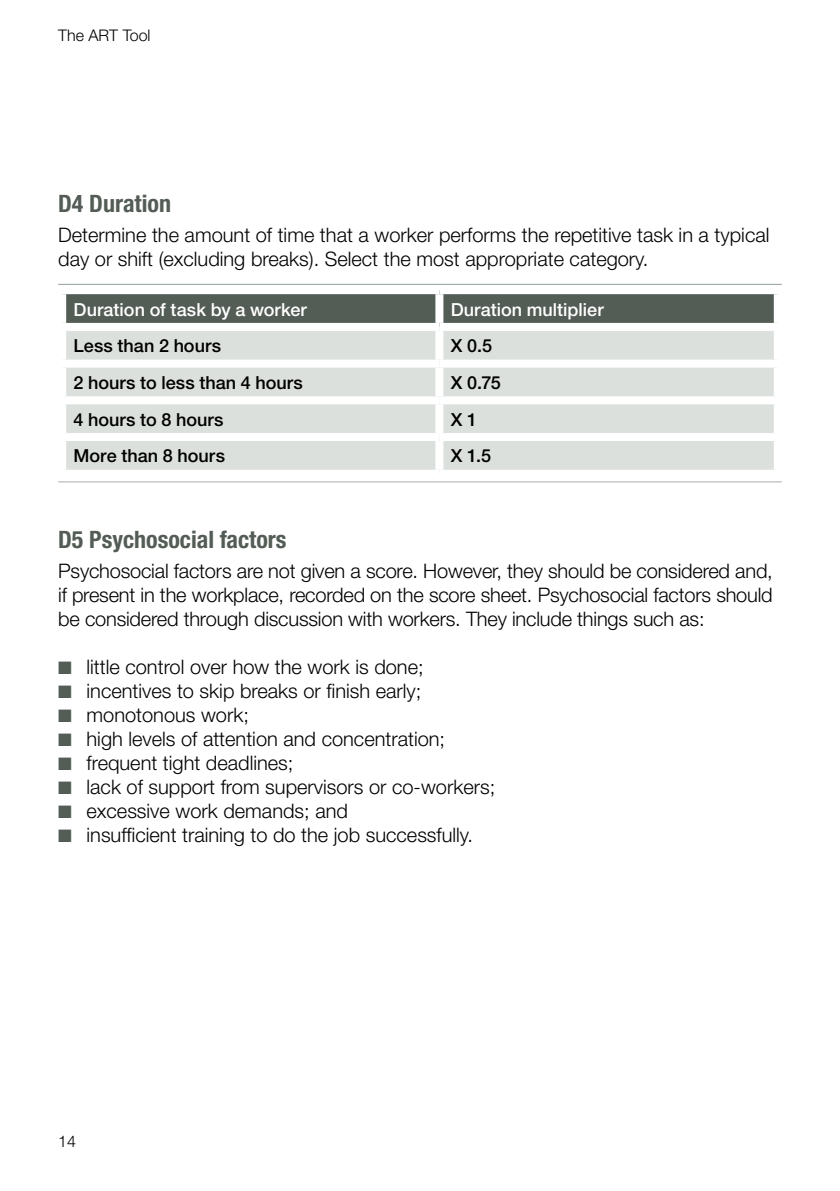
<style>
.page{position:relative;width:840px;height:1191px;background:#fff}
.page>*{position:absolute;margin:0;border:0;box-sizing:border-box;transform-origin:0 0}
.t1{font:700 condensed 24px "Helvetica Neue";color:#535c55}
.t2{font:300 20px/24px "Helvetica Neue";color:#000}
.t3{font:500 18px/36.8px "Helvetica Neue";color:#000}
.t4{font:500 18px "Helvetica Neue";color:#fff}
.t5{font:300 16px "Helvetica Neue";color:#000}
.s1{color:#535c55}
</style>
<div class="page">
<hr style="left:58px;top:284px;width:723px;height:1px;background:#969f98">
<hr style="left:58px;top:481px;width:723px;height:1px;background:#a7afa9">
<svg style="left:66px;top:294px;width:707px;height:29px;background:#545d56"></svg>
<div style="left:66px;top:331px;width:707px;height:139px;background:#dce0dc"></div>
<div style="left:435px;top:294px;width:8px;height:29px;background:#fff"></div>
<div style="left:435px;top:331px;width:8px;height:28px;background:#fff"></div>
<div style="left:58px;top:359px;width:381px;height:8px;background:#fff"></div>
<div style="left:439px;top:359px;width:342px;height:8px;background:#fff"></div>
<div style="left:435px;top:367px;width:8px;height:29px;background:#fff"></div>
<div style="left:58px;top:396px;width:381px;height:8px;background:#fff"></div>
<div style="left:439px;top:396px;width:342px;height:8px;background:#fff"></div>
<div style="left:435px;top:404px;width:8px;height:29px;background:#fff"></div>
<div style="left:58px;top:433px;width:381px;height:8px;background:#fff"></div>
<div style="left:439px;top:433px;width:342px;height:8px;background:#fff"></div>
<div style="left:435px;top:441px;width:8px;height:29px;background:#fff"></div>
<p class="t5" style="left:58px;top:25px;width:94px">The ART Tool</p>
<p class="t1" style="left:58px;top:189px;width:114px">D4 Duration</p>
<p class="t2" style="left:58px;top:223px;width:712px">Determine the amount of time that a worker performs the repetitive task in a typical day or shift (excluding breaks). Select the most appropriate category.</p>
<p class="t4" style="left:120px;top:298px;width:6px">i</p>
<p class="t4" style="left:578px;top:298px;width:6px">l</p>
<p class="t4" style="left:73px;top:298px;width:235px">Durat on of task by a worker</p>
<p class="t4" style="left:450px;top:298px;width:154px">Duration multip ier</p>
<p class="t3" style="left:73px;top:327px;width:149px">Less than 2 hours</p>
<p class="t3" style="left:450px;top:327px;width:43px">X 0.5</p>
<p class="t3" style="left:73px;top:364px;width:231px">2 hours to less than 4 hours</p>
<p class="t3" style="left:450px;top:364px;width:52px">X 0.75</p>
<p class="t3" style="left:73px;top:401px;width:153px">4 hours to 8 hours<br>More than 8 hours</p>
<p class="t3" style="left:450px;top:401px;width:28px">X 1</p>
<p class="t3" style="left:450px;top:437px;width:42px">X 1.5</p>
<p class="t1" style="left:58px;top:525px;width:230px">D5 Psychosocial factors</p>
<p class="t2" style="left:58px;top:559px;width:715px;text-align:justify">Psychosocial factors are not given a score. However, they should be considered and, if present in the workplace, recorded on the score sheet. Psychosocial factors should be considered through discussion with workers. They include things such as:</p>
<p class="t2" style="left:58px;top:655px;width:367px"><span class="s1">■</span> little control over how the work is done;</p>
<p class="t2" style="left:58px;top:679px;width:364px"><span class="s1">■</span> incentives to skip breaks or finish early;</p>
<p class="t2" style="left:58px;top:703px;width:192px"><span class="s1">■</span> monotonous work;</p>
<p class="t2" style="left:58px;top:727px;width:388px"><span class="s1">■</span> high levels of attention and concentration;</p>
<p class="t2" style="left:58px;top:751px;width:237px"><span class="s1">■</span> frequent tight deadlines;</p>
<p class="t2" style="left:58px;top:775px;width:438px"><span class="s1">■</span> lack of support from supervisors or co-workers;</p>
<p class="t2" style="left:58px;top:799px;width:291px"><span class="s1">■</span> excessive work demands; and</p>
<p class="t2" style="left:58px;top:823px;width:416px"><span class="s1">■</span> insufficient training to do the job successfully.</p>
<p class="t5" style="left:58px;top:1131px;width:19px">14</p>
</div>
